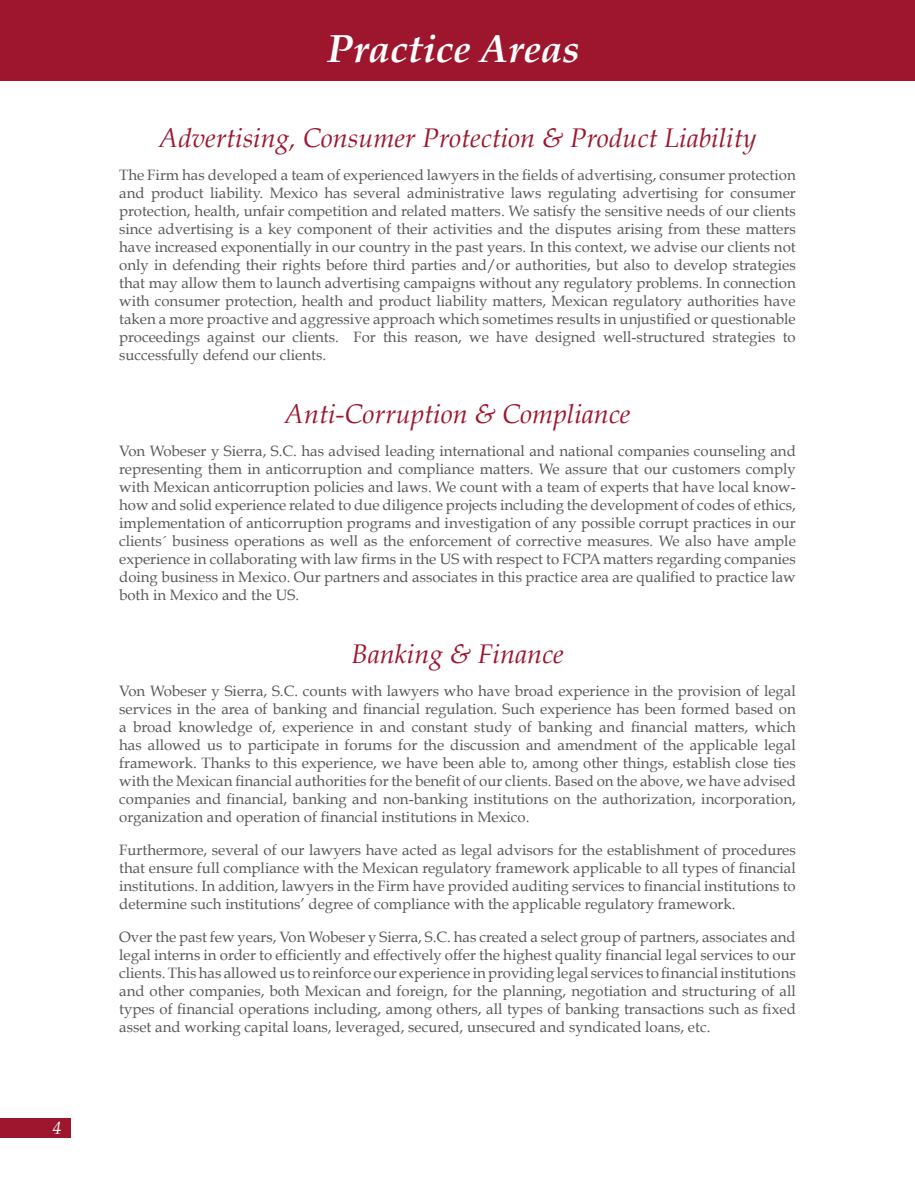
<style>
.page{position:relative;width:915px;height:1191px;background:#fff}
.page>*{position:absolute;margin:0;border:0;box-sizing:border-box;transform-origin:0 0}
.t1{font:italic 700 39px "Book Antiqua";color:#fff}
.t2{font:italic 27px "Book Antiqua";color:#9d162e}
.t3{font:italic 18px "Book Antiqua";color:#fff}
.t4{font:15px/18px "Book Antiqua";color:#58595b;text-align:justify}
</style>
<div class="page">
<div style="left:0;top:1117px;width:70px;height:20px;background:#9d162e"></div>
<div style="left:0;top:0;width:914px;height:81px;background:#9d162e"></div>
<p class="t3" style="left:53px;top:1117px;width:10px">4</p>
<h1 class="t1" style="left:327px;top:26px;width:254px">Practice Areas</h1>
<h2 class="t2" style="left:159px;top:122px;width:599px">Advertising, Consumer Protection &amp; Product Liability</h2>
<p class="t4" style="left:119px;top:166px;width:678px">The Firm has developed a team of experienced lawyers in the fields of advertising, consumer protection and product liability. Mexico has several administrative laws regulating advertising for consumer protection, health, unfair competition and related matters. We satisfy the sensitive needs of our clients since advertising is a key component of their activities and the disputes arising from these matters have increased exponentially in our country in the past years. In this context, we advise our clients not only in defending their rights before third parties and/or authorities, but also to develop strategies that may allow them to launch advertising campaigns without any regulatory problems. In connection with consumer protection, health and product liability matters, Mexican regulatory authorities have taken a more proactive and aggressive approach which sometimes results in unjustified or questionable proceedings against our clients. For this reason, we have designed well-structured strategies to successfully defend our clients.</p>
<h2 class="t2" style="left:284px;top:398px;width:347px">Anti-Corruption &amp; Compliance</h2>
<p class="t4" style="left:119px;top:442px;width:678px">Von Wobeser y Sierra, S.C. has advised leading international and national companies counseling and representing them in anticorruption and compliance matters. We assure that our customers comply with Mexican anticorruption policies and laws. We count with a team of experts that have local know&shy;how and solid experience related to due diligence projects including the development of codes of ethics, implementation of anticorruption programs and investigation of any possible corrupt practices in our clients´ business operations as well as the enforcement of corrective measures. We also have ample experience in collaborating with law firms in the US with respect to FCPA matters regarding companies doing business in Mexico. Our partners and associates in this practice area are qualified to practice law both in Mexico and the US.</p>
<h2 class="t2" style="left:351px;top:638px;width:214px">Banking &amp; Finance</h2>
<p class="t4" style="left:119px;top:682px;width:678px">Von Wobeser y Sierra, S.C. counts with lawyers who have broad experience in the provision of legal services in the area of banking and financial regulation. Such experience has been formed based on a broad knowledge of, experience in and constant study of banking and financial matters, which has allowed us to participate in forums for the discussion and amendment of the applicable legal framework. Thanks to this experience, we have been able to, among other things, establish close ties with the Mexican financial authorities for the benefit of our clients. Based on the above, we have advised companies and financial, banking and non-banking institutions on the authorization, incorporation, organization and operation of financial institutions in Mexico.</p>
<p class="t4" style="left:119px;top:841px;width:678px">Furthermore, several of our lawyers have acted as legal advisors for the establishment of procedures that ensure full compliance with the Mexican regulatory framework applicable to all types of financial institutions. In addition, lawyers in the Firm have provided auditing services to financial institutions to determine such institutions’ degree of compliance with the applicable regulatory framework.</p>
<p class="t4" style="left:119px;top:927px;width:678px">Over the past few years, Von Wobeser y Sierra, S.C. has created a select group of partners, associates and legal interns in order to efficiently and effectively offer the highest quality financial legal services to our clients. This has allowed us to reinforce our experience in providing legal services to financial institutions and other companies, both Mexican and foreign, for the planning, negotiation and structuring of all types of financial operations including, among others, all types of banking transactions such as fixed asset and working capital loans, leveraged, secured, unsecured and syndicated loans, etc.</p>
</div>
